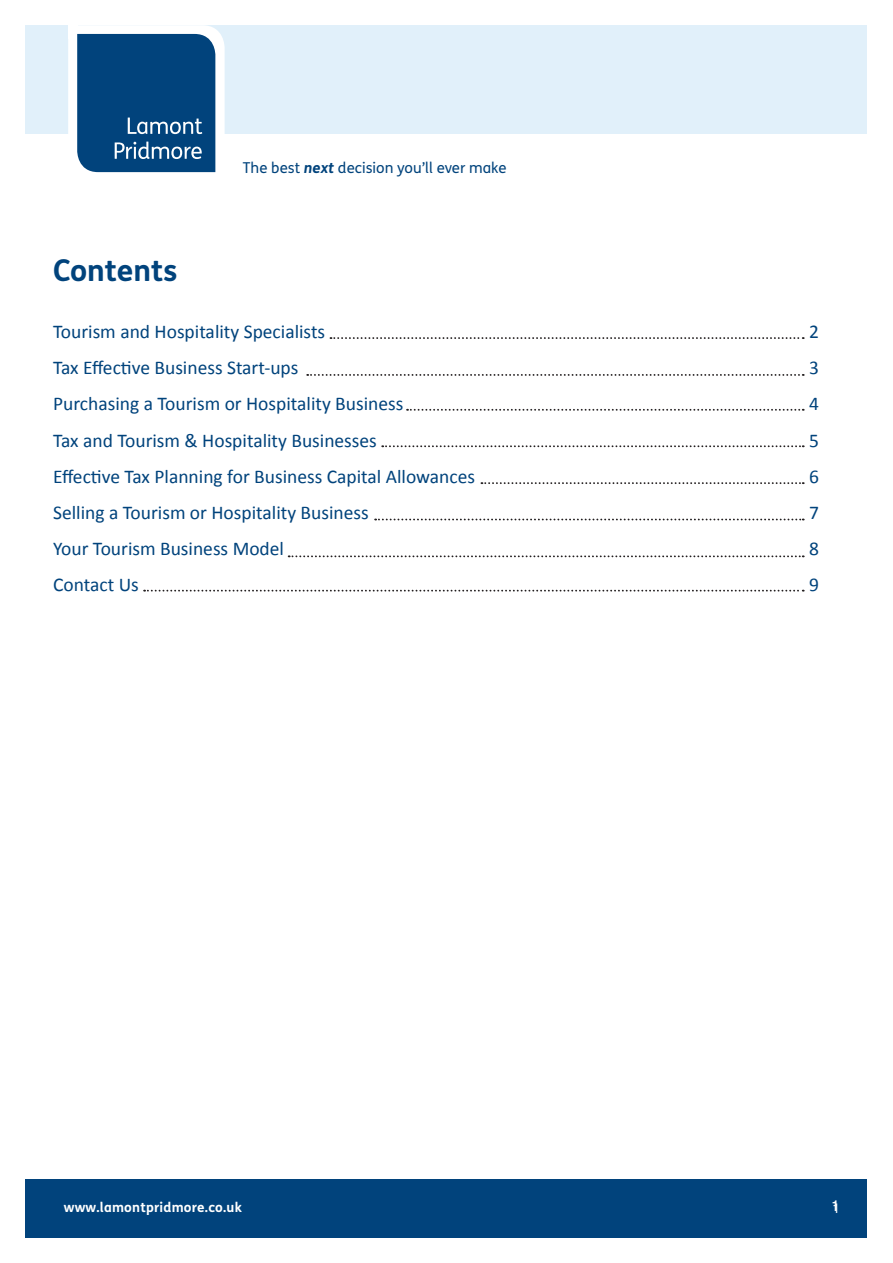
<style>
.page{position:relative;width:893px;height:1263px;background:#fff}
.page>*{position:absolute;margin:0;border:0;box-sizing:border-box;transform-origin:0 0}
.t1{font:700 30px "FS Me";color:#01437c}
.t2{font:19.5px "Calibri";color:#01437c}
.t3{font:15px "FS Me";color:#01437c}
.t4{font:500 condensed 15px "Helvetica Neue";color:#fff}
.t5{font:700 13.5px "FS Me";letter-spacing:.015em;color:#fff}
.t6{font:13.5px "Helvetica Neue";color:#fff}
.s1{font-weight:700;font-style:italic}
</style>
<div class="page">
<div style="left:26px;top:1179px;width:841px;height:58px;background:#01437c"></div>
<svg style="left:330px;top:337px;width:474px;height:2px"></svg>
<svg style="left:307px;top:374px;width:497px;height:2px"></svg>
<svg style="left:407px;top:409px;width:397px;height:2px"></svg>
<svg style="left:382px;top:445px;width:422px;height:2px"></svg>
<svg style="left:481px;top:482px;width:323px;height:2px"></svg>
<svg style="left:375px;top:519px;width:429px;height:1px"></svg>
<svg style="left:289px;top:555px;width:515px;height:2px"></svg>
<svg style="left:144px;top:590px;width:660px;height:2px"></svg>
<div style="left:26px;top:26px;width:841px;height:108px;background:#e1f0fa"></div>
<svg style="left:68px;top:26px;width:157px;height:147px;background:#376b98"></svg>
<p class="t1" style="left:53px;top:247px;width:126px">Contents</p>
<p class="t3" style="left:243px;top:158px;width:265px">The best <span class="s1">next</span> decision you’ll ever make</p>
<p class="t2" style="left:53px;top:319px;width:274px">Tourism and Hospitality Specialists</p>
<p class="t2" style="left:809px;top:319px;width:11px">2</p>
<p class="t2" style="left:53px;top:355px;width:247px">Tax Effective Business Start-ups</p>
<p class="t2" style="left:809px;top:355px;width:11px">3</p>
<p class="t2" style="left:53px;top:391px;width:352px">Purchasing a Tourism or Hospitality Business</p>
<p class="t2" style="left:809px;top:391px;width:11px">4</p>
<p class="t2" style="left:53px;top:428px;width:325px">Tax and Tourism &amp; Hospitality Businesses</p>
<p class="t2" style="left:809px;top:428px;width:11px">5</p>
<p class="t2" style="left:53px;top:464px;width:423px">Effective Tax Planning for Business Capital Allowances</p>
<p class="t2" style="left:809px;top:464px;width:11px">6</p>
<p class="t2" style="left:53px;top:500px;width:317px">Selling a Tourism or Hospitality Business</p>
<p class="t2" style="left:809px;top:500px;width:11px">7</p>
<p class="t2" style="left:53px;top:536px;width:232px">Your Tourism Business Model</p>
<p class="t2" style="left:809px;top:536px;width:11px">8</p>
<p class="t2" style="left:53px;top:572px;width:87px">Contact Us</p>
<p class="t2" style="left:809px;top:572px;width:11px">9</p>
<p class="t4" style="left:832px;top:1197px;width:9px">1</p>
<p class="t5" style="left:64px;top:1196px;width:180px">www.lamontpridmore.co.uk</p>
<p class="t6" style="left:832px;top:1200px;width:9px">1</p>
</div>
